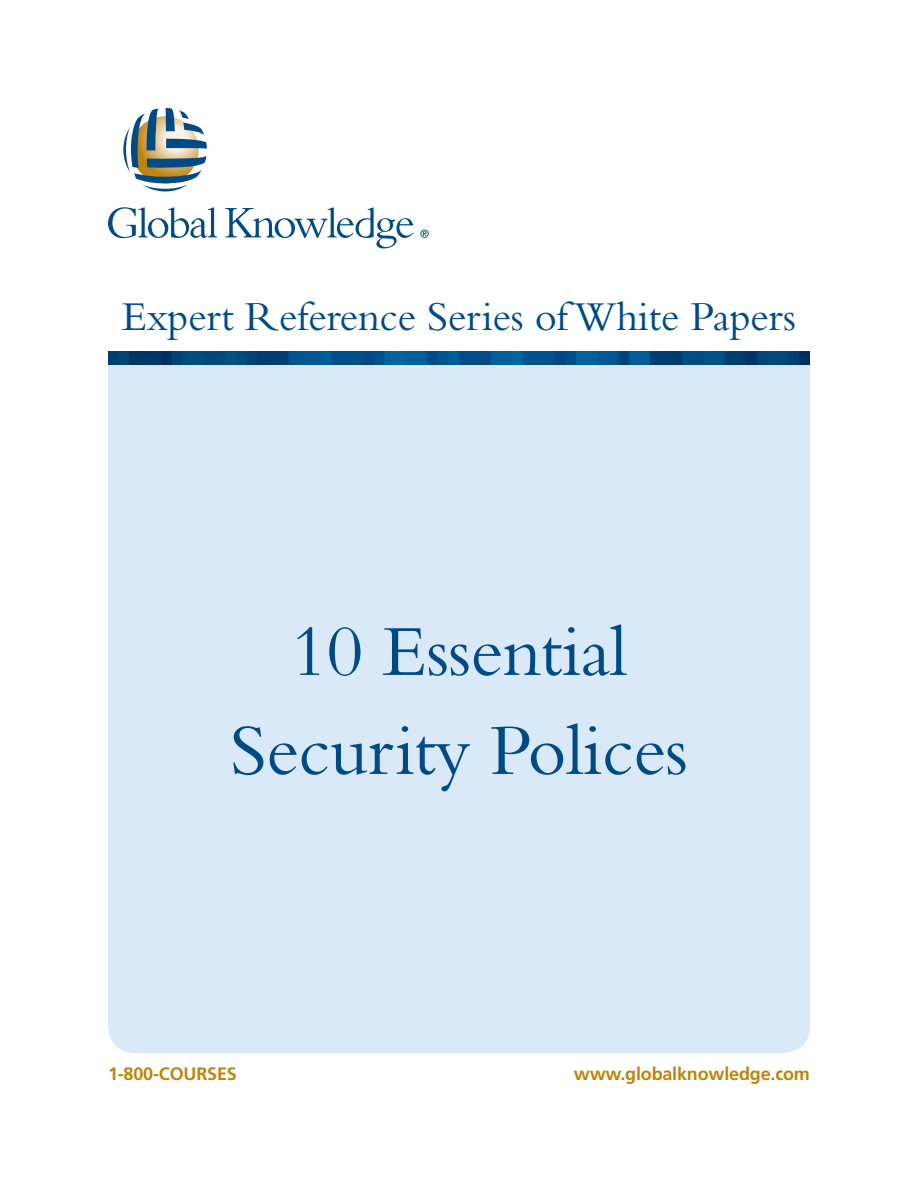
<style>
.page{position:relative;width:918px;height:1188px;background:#fff}
.page>*{position:absolute;margin:0;border:0;box-sizing:border-box;transform-origin:0 0}
.t1{font:75px/99px "Bembo";letter-spacing:-.01em;color:#004b85;text-align:center}
.t2{font:42.75px "Bembo";letter-spacing:-.01em;color:#004b85}
.t3{font:700 18px "Frutiger";letter-spacing:-.01em;color:#bc860e}
</style>
<div class="page">
<div style="left:108px;top:364px;width:702px;height:689px;background:#d9e9f7"></div>
<svg style="left:108px;top:207px;width:109px;height:31px"></svg>
<svg style="left:225px;top:207px;width:188px;height:41px"></svg>
<svg style="left:123px;top:108px;width:84px;height:83px"></svg>
<svg style="left:420px;top:230px;width:9px;height:8px"></svg>
<img style="left:108px;top:351px;width:702px;height:13px">
<div style="left:108px;top:367px;width:702px;height:658px;background:#d9e9f7"></div>
<h2 class="t2" style="left:122px;top:291px;width:676px">Expert Reference Series of White Papers</h2>
<h1 class="t1" style="left:230px;top:601px;width:459px">10 Essential<br>Security Polices</h1>
<p class="t3" style="left:108px;top:1063px;width:130px">1-800-COURSES</p>
<p class="t3" style="left:574px;top:1063px;width:238px">www.globalknowledge.com</p>
</div>
